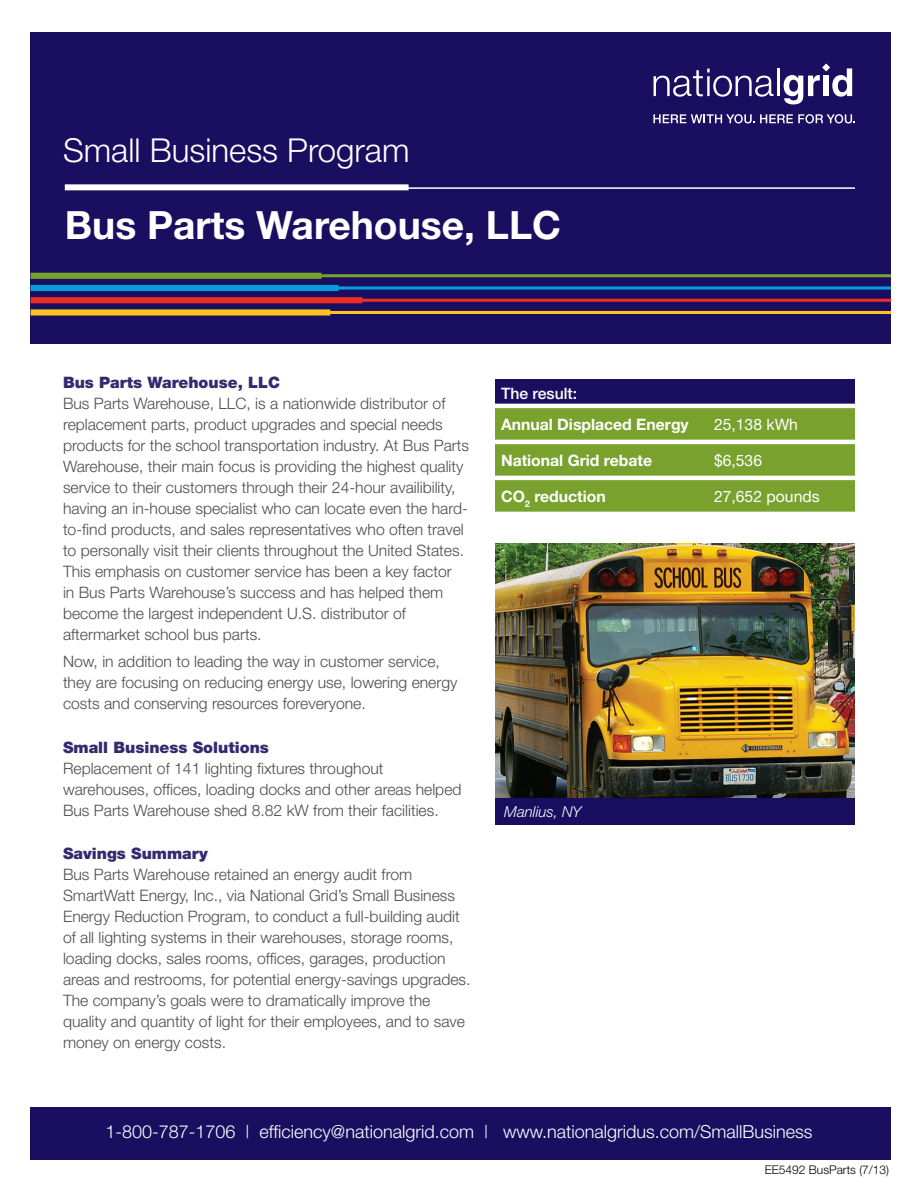
<style>
.page{position:relative;width:918px;height:1188px;background:#fff}
.page>*{position:absolute;margin:0;border:0;box-sizing:border-box;transform-origin:0 0}
.t1{font:700 39px "Helvetica Neue LT Std";color:#fff}
.t2{font:300 33px "Helvetica Neue";color:#fff}
.t3{font:300 18px "Helvetica Neue";color:#fff}
.t4{font:300 15.75px/21px "Helvetica Neue";color:#4b4c4d}
.t5{font:900 15.75px "Helvetica Neue";color:#342b6f}
.t6{font:700 15.75px "Helvetica Neue LT Std";color:#fff}
.t7{font:15.75px "Helvetica Neue LT Std";color:#fff}
.t8{font:500 15.75px "Helvetica Neue";color:#fff}
.t9{font:italic 300 15px "Helvetica Neue LT Std";color:#fff}
.t10{font:300 12px "Helvetica Neue";color:#030100}
</style>
<div class="page">
<div style="left:31px;top:1107px;width:860px;height:52px;background:#1a0e60"></div>
<div style="left:31px;top:32px;width:860px;height:312px;background:#1a0e60"></div>
<svg style="left:654px;top:69px;width:119px;height:28px"></svg>
<hr style="left:777px;top:69px;width:3px;height:27px;background:#fff">
<svg style="left:784px;top:63px;width:68px;height:41px"></svg>
<svg style="left:653px;top:114px;width:202px;height:9px"></svg>
<hr style="left:76px;top:187px;width:779px;height:2px;background:#fff">
<div style="left:65px;top:184px;width:344px;height:6px;background:#fff"></div>
<div style="left:495px;top:379px;width:360px;height:27px;background:#1a0e60"></div>
<div style="left:495px;top:408px;width:360px;height:104px;background:#78a22d"></div>
<hr style="left:495px;top:404px;width:213px;height:4px;background:#fff">
<hr style="left:708px;top:404px;width:147px;height:4px;background:#fff">
<hr style="left:495px;top:440px;width:213px;height:4px;background:#fff">
<hr style="left:708px;top:440px;width:147px;height:4px;background:#fff">
<hr style="left:495px;top:476px;width:213px;height:4px;background:#fff">
<hr style="left:708px;top:476px;width:147px;height:4px;background:#fff">
<svg style="left:31px;top:273px;width:860px;height:6px"></svg>
<svg style="left:31px;top:309px;width:860px;height:7px"></svg>
<svg style="left:31px;top:285px;width:860px;height:6px"></svg>
<svg style="left:31px;top:297px;width:860px;height:6px"></svg>
<img style="left:495px;top:544px;width:360px;height:254px">
<div style="left:495px;top:798px;width:360px;height:27px;background:#1a0e60"></div>
<h2 class="t2" style="left:63px;top:130px;width:348px">Small Business Program</h2>
<h1 class="t1" style="left:65px;top:201px;width:498px">Bus Parts Warehouse, LLC</h1>
<p class="t5" style="left:63px;top:373px;width:219px">Bus Parts Warehouse, LLC</p>
<p class="t4" style="left:63px;top:393px;width:408px">Bus Parts Warehouse, LLC, is a nationwide distributor of replacement parts, product upgrades and special needs products for the school transportation industry. At Bus Parts Warehouse, their main focus is providing the highest quality service to their customers through their 24-hour availibility, having an in-house specialist who can locate even the hard&shy;to-find products, and sales representatives who often travel to personally visit their clients throughout the United States.<br>This emphasis on customer service has been a key factor<br>in Bus Parts Warehouse’s success and has helped them become the largest independent U.S. distributor of aftermarket school bus parts.</p>
<p class="t4" style="left:63px;top:651px;width:396px">Now, in addition to leading the way in customer service, they are focusing on reducing energy use, lowering energy costs and conserving resources foreveryone.</p>
<p class="t5" style="left:63px;top:738px;width:207px">Small Business Solutions</p>
<p class="t4" style="left:63px;top:757px;width:400px">Replacement of 141 lighting fixtures throughout warehouses, offices, loading docks and other areas helped<br>Bus Parts Warehouse shed 8.82 kW from their facilities.</p>
<p class="t5" style="left:63px;top:844px;width:146px">Savings Summary</p>
<p class="t4" style="left:63px;top:864px;width:409px">Bus Parts Warehouse retained an energy audit from SmartWatt Energy, Inc., via National Grid’s Small Business Energy Reduction Program, to conduct a full-building audit of all lighting systems in their warehouses, storage rooms, loading docks, sales rooms, offices, garages, production areas and restrooms, for potential energy-savings upgrades.<br>The company’s goals were to dramatically improve the quality and quantity of light for their employees, and to save money on energy costs.</p>
<p class="t8" style="left:501px;top:384px;width:78px">The result:</p>
<p class="t6" style="left:501px;top:414px;width:189px">Annual Displaced Energy</p>
<p class="t7" style="left:714px;top:415px;width:86px">25,138 kWh</p>
<p class="t6" style="left:501px;top:450px;width:153px">National Grid rebate</p>
<p class="t7" style="left:714px;top:451px;width:50px">$6,536</p>
<p class="t6" style="left:501px;top:486px;width:106px">CO<sub>2</sub> reduction</p>
<p class="t7" style="left:714px;top:487px;width:107px">27,652 pounds</p>
<p class="t9" style="left:504px;top:803px;width:78px">Manlius, NY</p>
<p class="t3" style="left:106px;top:1121px;width:708px">1-800-787-1706 | efficiency@nationalgrid.com | www.nationalgridus.com/SmallBusiness</p>
<p class="t10" style="left:765px;top:1162px;width:126px">EE5492 BusParts (7/13)</p>
</div>
